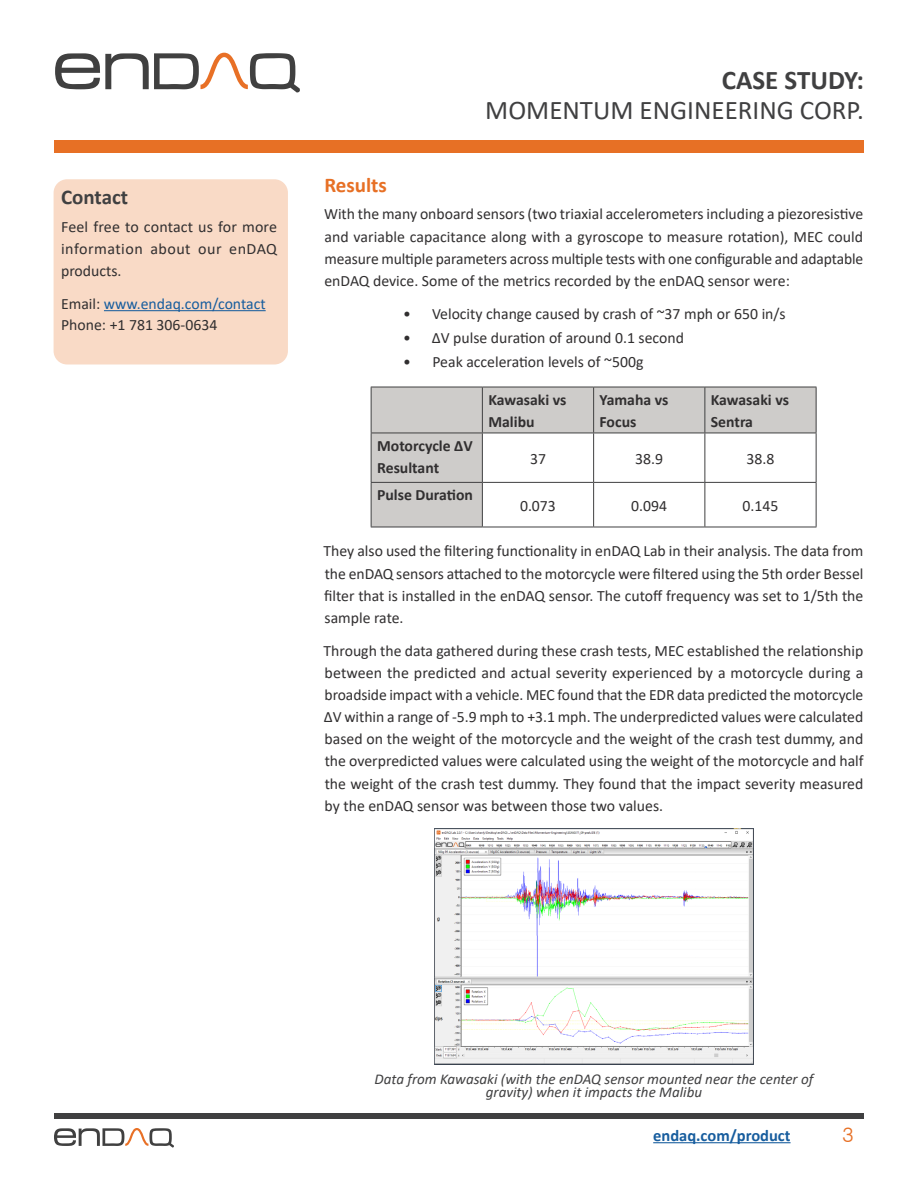
<style>
.page{position:relative;width:918px;height:1188px;background:#fff}
.page>*{position:absolute;margin:0;border:0;box-sizing:border-box;transform-origin:0 0}
.t1{font:27px "Calibri";color:#404041}
.t2{font:700 27px "Calibri";color:#404041}
.Sub-Header-Red{font:700 21px "Calibri";color:#e77025}
.Box_Header{font:700 21px "Calibri";color:#404041}
.t3{font:300 21px "Swiss 721 BT";color:#e77025}
.t4{font:700 16.5px "Calibri";color:#175d9e}
.Body_text{font:15.75px/22.2px "Calibri";color:#312f30;text-align:justify}
.Body_text-2{font:700 15.75px/22.2px "Calibri";color:#312f30}
.Body_text-3{font:15.75px "Calibri";color:#175d9e}
.Attribution_Under_Si{font:italic 15px/13.5px "Calibri";color:#404041;text-align:center}
.s1{color:#312f30}
</style>
<div class="page">
<div style="left:54px;top:1113px;width:810px;height:6px;background:#404041"></div>
<hr style="left:653px;top:1142px;width:138px;height:1px;background:#175d9e">
<svg style="left:55px;top:53px;width:245px;height:40px"></svg>
<svg style="left:54px;top:1128px;width:120px;height:20px"></svg>
<div style="left:54px;top:140px;width:810px;height:13px;background:#e77025"></div>
<img style="left:434px;top:829px;width:320px;height:235px">
<div style="left:54px;top:179px;width:234px;height:186px;background:#f9dac6;border-radius:14px"></div>
<hr style="left:104px;top:310px;width:162px;height:1px;background:#175d9e">
<svg style="left:372px;top:388px;width:444px;height:139px;fill:#ceccca"></svg>
<hr style="left:371px;top:387px;width:111px;height:1px;background:#404041">
<hr style="left:371px;top:387px;width:1px;height:46px;background:#404041">
<hr style="left:482px;top:387px;width:112px;height:1px;background:#404041">
<hr style="left:482px;top:387px;width:1px;height:46px;background:#404041">
<hr style="left:594px;top:387px;width:111px;height:1px;background:#404041">
<hr style="left:593px;top:387px;width:1px;height:46px;background:#404041">
<hr style="left:705px;top:387px;width:112px;height:1px;background:#404041">
<hr style="left:705px;top:387px;width:1px;height:46px;background:#404041">
<hr style="left:816px;top:387px;width:1px;height:46px;background:#404041">
<hr style="left:371px;top:433px;width:111px;height:1px;background:#404041">
<hr style="left:371px;top:433px;width:1px;height:49px;background:#404041">
<hr style="left:482px;top:433px;width:112px;height:1px;background:#404041">
<hr style="left:482px;top:433px;width:1px;height:49px;background:#404041">
<hr style="left:594px;top:433px;width:111px;height:1px;background:#404041">
<hr style="left:593px;top:433px;width:1px;height:49px;background:#404041">
<hr style="left:705px;top:433px;width:112px;height:1px;background:#404041">
<hr style="left:705px;top:433px;width:1px;height:49px;background:#404041">
<hr style="left:816px;top:433px;width:1px;height:49px;background:#404041">
<hr style="left:371px;top:482px;width:111px;height:1px;background:#404041">
<hr style="left:371px;top:483px;width:1px;height:44px;background:#404041">
<hr style="left:482px;top:482px;width:112px;height:1px;background:#404041">
<hr style="left:482px;top:483px;width:1px;height:44px;background:#404041">
<hr style="left:594px;top:482px;width:111px;height:1px;background:#404041">
<hr style="left:593px;top:483px;width:1px;height:44px;background:#404041">
<hr style="left:705px;top:482px;width:112px;height:1px;background:#404041">
<hr style="left:705px;top:483px;width:1px;height:44px;background:#404041">
<hr style="left:816px;top:483px;width:1px;height:44px;background:#404041">
<hr style="left:371px;top:527px;width:111px;height:1px;background:#404041">
<hr style="left:482px;top:527px;width:112px;height:1px;background:#404041">
<hr style="left:594px;top:527px;width:111px;height:1px;background:#404041">
<hr style="left:705px;top:527px;width:112px;height:1px;background:#404041">
<p class="Box_Header" style="left:61px;top:182px;width:68px">Contact</p>
<p class="Body_text" style="left:61px;top:215px;width:217px">Feel free to contact us for more information about our enDAQ products.</p>
<p class="Body_text-3" style="left:61px;top:293px;width:206px"><span class="s1">Email:</span> www.endaq.com/contact</p>
<p class="Body_text" style="left:61px;top:313px;width:158px">Phone: +1 781 306-0634</p>
<h1 class="t2" style="left:722px;top:61px;width:144px">CASE STUDY:</h1>
<h1 class="t1" style="left:485px;top:91px;width:380px">MOMENTUM ENGINEERING CORP.</h1>
<p class="Sub-Header-Red" style="left:324px;top:170px;width:64px">Results</p>
<p class="Body_text" style="left:324px;top:203px;width:541px">With the many onboard sensors (two triaxial accelerometers including a piezoresistive and variable capacitance along with a gyroscope to measure rotation), MEC could measure multiple parameters across multiple tests with one configurable and adaptable enDAQ device. Some of the metrics recorded by the enDAQ sensor were:</p>
<p class="Body_text" style="left:403px;top:302px;width:384px">• Velocity change caused by crash of ~37 mph or 650 in/s</p>
<p class="Body_text" style="left:403px;top:326px;width:282px">• ΔV pulse duration of around 0.1 second</p>
<p class="Body_text" style="left:403px;top:351px;width:242px">• Peak acceleration levels of ~500g</p>
<p class="Body_text-2" style="left:377px;top:434px;width:97px">Motorcycle ΔV<br>Resultant</p>
<p class="Body_text-2" style="left:377px;top:484px;width:97px">Pulse Duration</p>
<p class="Body_text-2" style="left:488px;top:388px;width:80px">Kawasaki vs<br>Malibu</p>
<p class="Body_text-2" style="left:600px;top:388px;width:70px">Yamaha vs<br>Focus</p>
<p class="Body_text-2" style="left:711px;top:388px;width:80px">Kawasaki vs<br>Sentra</p>
<p class="Body_text" style="left:530px;top:447px;width:17px">37</p>
<p class="Body_text" style="left:635px;top:447px;width:29px">38.9</p>
<p class="Body_text" style="left:747px;top:447px;width:29px">38.8</p>
<p class="Body_text" style="left:520px;top:494px;width:37px">0.073</p>
<p class="Body_text" style="left:631px;top:494px;width:37px">0.094</p>
<p class="Body_text" style="left:743px;top:494px;width:37px">0.145</p>
<p class="Body_text" style="left:324px;top:540px;width:541px">They also used the filtering functionality in enDAQ Lab in their analysis. The data from the enDAQ sensors attached to the motorcycle were filtered using the 5th order Bessel filter that is installed in the enDAQ sensor. The cutoff frequency was set to 1/5th the sample rate.</p>
<p class="Body_text" style="left:324px;top:639px;width:542px">Through the data gathered during these crash tests, MEC established the relationship between the predicted and actual severity experienced by a motorcycle during a broadside impact with a vehicle. MEC found that the EDR data predicted the motorcycle ΔV within a range of -5.9 mph to +3.1 mph. The underpredicted values were calculated based on the weight of the motorcycle and the weight of the crash test dummy, and the overpredicted values were calculated using the weight of the motorcycle and half the weight of the crash test dummy. They found that the impact severity measured by the enDAQ sensor was between those two values.</p>
<p class="Attribution_Under_Si" style="left:375px;top:1072px;width:440px">Data from Kawasaki (with the enDAQ sensor mounted near the center of gravity) when it impacts the Malibu</p>
<p class="t4" style="left:653px;top:1124px;width:139px">endaq.com/product</p>
<h2 class="t3" style="left:842px;top:1122px;width:13px">3</h2>
</div>
